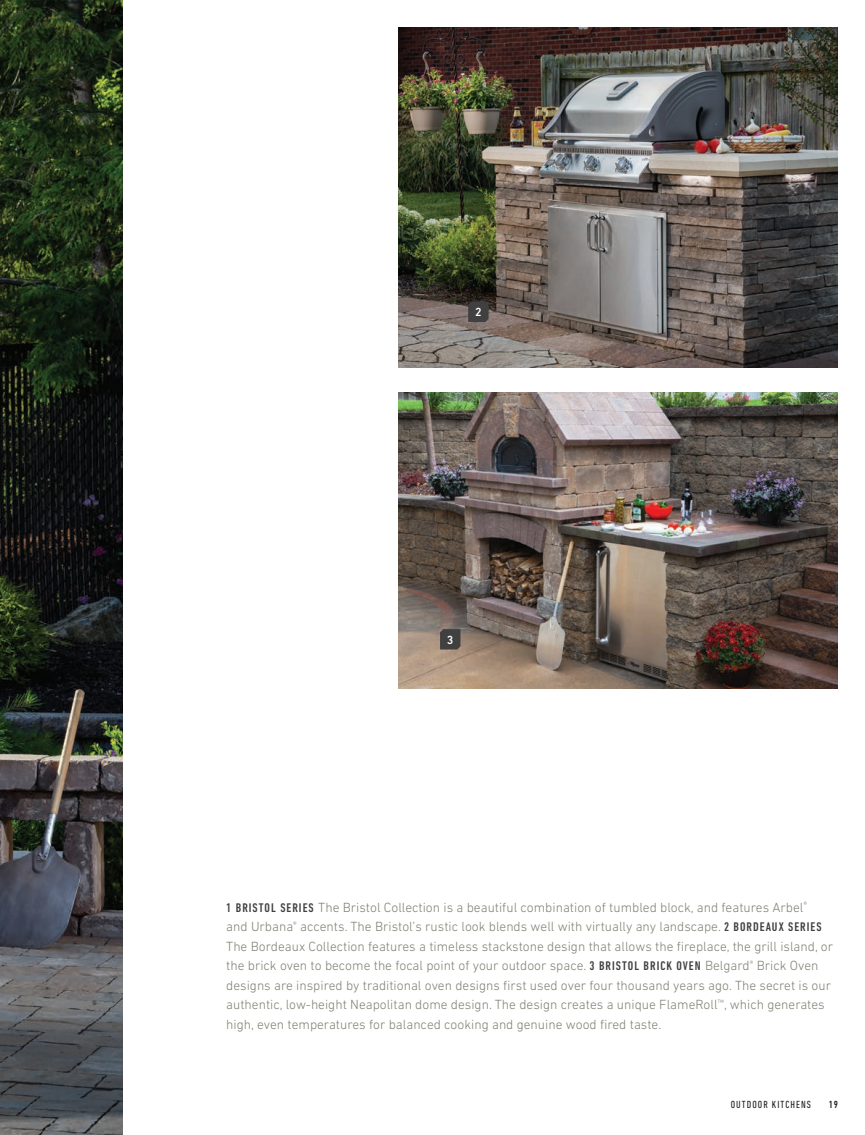
<style>
.page{position:relative;width:865px;height:1135px;background:#fff}
.page>*{position:absolute;margin:0;border:0;box-sizing:border-box;transform-origin:0 0}
.t1{font:300 13.5px/19.5px "DIN Next LT Pro";color:#7f7f73}
.t2{font:500 12px "DIN Next LT Pro";color:#fff}
.t3{font:condensed 10.5px "DIN Next LT Pro";letter-spacing:.1em;color:#231f20}
.t4{font:500 condensed 10.5px "DIN Next LT Pro";color:#231f20}
.s1{font-weight:500;font-stretch:condensed;font-size:12.75px;color:#404041}
</style>
<div class="page">
<img style="left:0;top:0;width:123px;height:1134px">
<img style="left:398px;top:392px;width:439px;height:296px">
<img style="left:398px;top:27px;width:439px;height:340px">
<svg style="left:440px;top:629px;width:20px;height:20px"></svg>
<svg style="left:468px;top:301px;width:20px;height:21px"></svg>
<p class="t2" style="left:475px;top:305px;width:8px">2</p>
<p class="t2" style="left:446px;top:632px;width:8px">3</p>
<p class="t1" style="left:226px;top:896px;width:608px"><span class="s1">1 BRISTOL SERIES</span> The Bristol Collection is a beautiful combination of tumbled block, and features Arbel<sup>®<br></sup>and Urbana<sup>®</sup> accents. The Bristol’s rustic look blends well with virtually any landscape. <span class="s1">2 BORDEAUX SERIES </span>The Bordeaux Collection features a timeless stackstone design that allows the fireplace, the grill island, or the brick oven to become the focal point of your outdoor space. <span class="s1">3 BRISTOL BRICK OVEN</span> Belgard<sup>®</sup> Brick Oven designs are inspired by traditional oven designs first used over four thousand years ago. The secret is our authentic, low-height Neapolitan dome design. The design creates a unique FlameRoll<sup>™</sup>, which generates high, even temperatures for balanced cooking and genuine wood fired taste.</p>
<p class="t3" style="left:730px;top:1098px;width:82px">OUTDOOR KITCHENS</p>
<p class="t4" style="left:828px;top:1098px;width:10px">19</p>
</div>
